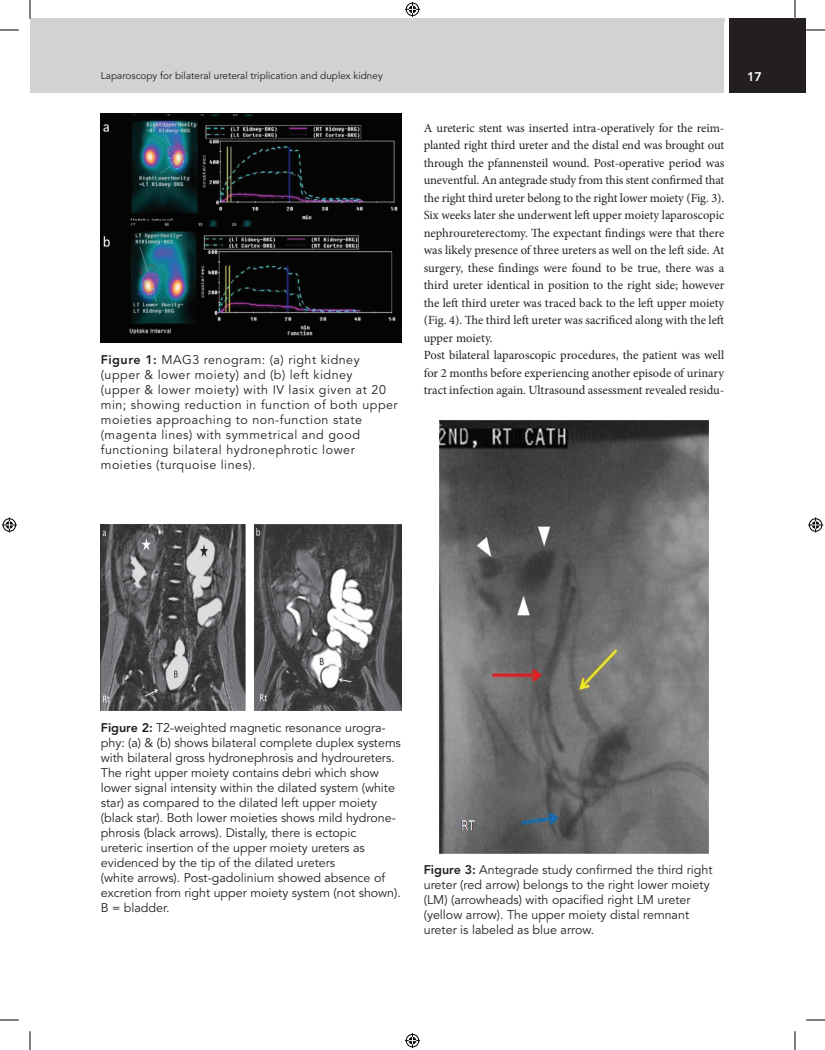
<style>
.page{position:relative;width:825px;height:1050px;background:#fff}
.page>*{position:absolute;margin:0;border:0;box-sizing:border-box;transform-origin:0 0}
.t1{font:12.5px/17.5px "Minion Pro";letter-spacing:-.005em;color:#231f20}
.t2{font:12.5px/15px "Avenir LT Std";color:#231f20}
.t3{font:12.5px/15px "Avenir LT Std";letter-spacing:.04em;color:#231f20}
.t4{font:800 12.5px "Avenir LT Std";color:#fff}
.t5{font:10px "Avenir LT Std";color:#231f20}
.s1{font-weight:800}
</style>
<div class="page">
<div style="left:729px;top:19px;width:77px;height:74px;background:#231f20"></div>
<div style="left:30px;top:19px;width:694px;height:74px;background:#d1d2d4"></div>
<img style="left:101px;top:114px;width:300px;height:229px">
<img style="left:439px;top:420px;width:270px;height:433px">
<img style="left:101px;top:525px;width:300px;height:186px">
<svg style="left:0;top:29px;width:19px;height:2px"></svg>
<svg style="left:806px;top:29px;width:19px;height:2px"></svg>
<svg style="left:0;top:1019px;width:19px;height:2px"></svg>
<svg style="left:806px;top:1019px;width:19px;height:2px"></svg>
<svg style="left:29px;top:0;width:2px;height:19px"></svg>
<svg style="left:29px;top:1031px;width:2px;height:19px"></svg>
<svg style="left:794px;top:0;width:2px;height:19px"></svg>
<svg style="left:794px;top:1031px;width:2px;height:19px"></svg>
<svg style="left:405px;top:2px;width:15px;height:15px"></svg>
<svg style="left:405px;top:1033px;width:15px;height:15px"></svg>
<svg style="left:2px;top:518px;width:15px;height:14px"></svg>
<svg style="left:808px;top:518px;width:15px;height:14px"></svg>
<p class="t5" style="left:101px;top:70px;width:283px">Laparoscopy for bilateral ureteral triplication and duplex kidney</p>
<p class="t4" style="left:747px;top:69px;width:16px">17</p>
<p class="t3" style="left:101px;top:352px;width:298px"><span class="s1">Figure 1:</span> MAG3 renogram: (a) right kidney (upper &amp; lower moiety) and (b) left kidney<br>(upper &amp; lower moiety) with IV lasix given at 20 min; showing reduction in function of both upper moieties approaching to non-function state (magenta lines) with symmetrical and good functioning bilateral hydronephrotic lower moieties (turquoise lines).</p>
<p class="t1" style="left:424px;top:119px;width:302px">A ureteric stent was inserted intra-operatively for the reim&shy;planted right third ureter and the distal end was brought out through the pfannensteil wound. Post-operative period was uneventful. An antegrade study from this stent confirmed that the right third ureter belong to the right lower moiety (Fig. 3).<br>Six weeks later she underwent left upper moiety laparoscopic nephroureterectomy. The expectant findings were that there was likely presence of three ureters as well on the left side. At surgery, these findings were found to be true, there was a third ureter identical in position to the right side; however the left third ureter was traced back to the left upper moiety (Fig. 4). The third left ureter was sacrificed along with the left upper moiety.<br>Post bilateral laparoscopic procedures, the patient was well for 2 months before experiencing another episode of urinary tract infection again. Ultrasound assessment revealed residu-</p>
<p class="t2" style="left:101px;top:720px;width:302px"><span class="s1">Figure 2:</span> T2-weighted magnetic resonance urogra&shy;phy: (a) &amp; (b) shows bilateral complete duplex systems with bilateral gross hydronephrosis and hydroureters.<br>The right upper moiety contains debri which show lower signal intensity within the dilated system (white star) as compared to the dilated left upper moiety (black star). Both lower moieties shows mild hydrone&shy;phrosis (black arrows). Distally, there is ectopic ureteric insertion of the upper moiety ureters as evidenced by the tip of the dilated ureters<br>(white arrows). Post-gadolinium showed absence of excretion from right upper moiety system (not shown).<br>B = bladder.</p>
<p class="t2" style="left:424px;top:863px;width:290px"><span class="s1">Figure 3:</span> Antegrade study confirmed the third right ureter (red arrow) belongs to the right lower moiety (LM) (arrowheads) with opacified right LM ureter (yellow arrow). The upper moiety distal remnant ureter is labeled as blue arrow.</p>
</div>
